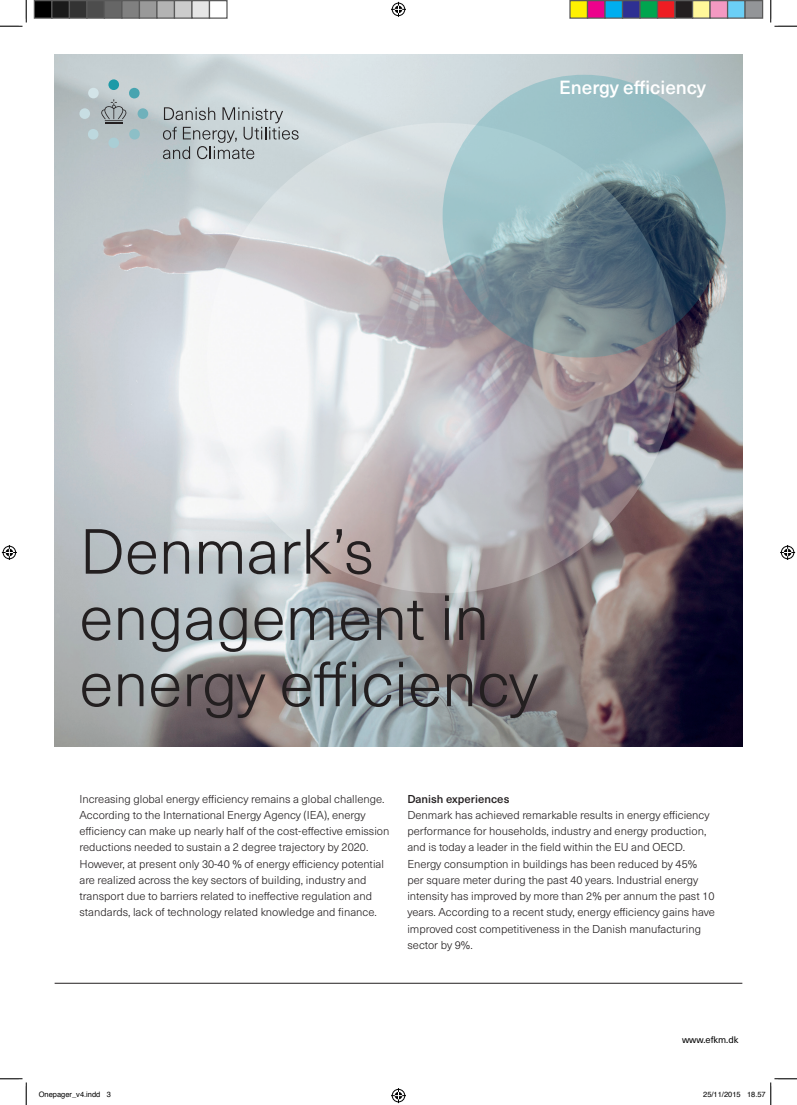
<style>
.page{position:relative;width:797px;height:1105px;background:#fff}
.page>*{position:absolute;margin:0;border:0;box-sizing:border-box;transform-origin:0 0}
.t1{font:300 62.5px/66.2px "Neue Haas Unica Pro";color:#231f20}
.t2{font:500 18.75px "Neue Haas Unica Pro";color:#fff}
.t3{font:300 11.25px/16.2px "Neue Haas Unica Pro";color:#231f20}
.t4{font:500 11.25px "Neue Haas Unica Pro";color:#231f20}
.t5{font:9.38px "Neue Haas Unica Pro";color:#000001}
.t6{font:7.5px "Helvetica";color:#000}
</style>
<div class="page">
<img style="left:55px;top:55px;width:687px;height:691px">
<svg style="left:207px;top:123px;width:471px;height:470px"></svg>
<svg style="left:442px;top:75px;width:283px;height:283px;background:#7e9ba3"></svg>
<hr style="left:55px;top:983px;width:687px;height:1px;background:#231f20">
<div style="left:108px;top:79px;width:11px;height:11px;background:#1d9aa7;border-radius:50%"></div>
<div style="left:108px;top:138px;width:11px;height:10px;background:#aaced5;border-radius:50%"></div>
<div style="left:138px;top:108px;width:10px;height:11px;background:#6fb1bb;border-radius:50%"></div>
<div style="left:79px;top:108px;width:11px;height:11px;background:#c8dee3;border-radius:50%"></div>
<svg style="left:87px;top:88px;width:53px;height:52px;background:#acbcbf"></svg>
<svg style="left:163px;top:107px;width:135px;height:52px;background:#b0b9bc"></svg>
<svg style="left:0;top:0;width:27px;height:27px"></svg>
<svg style="left:0;top:1078px;width:27px;height:27px"></svg>
<svg style="left:770px;top:0;width:27px;height:27px"></svg>
<svg style="left:391px;top:2px;width:15px;height:15px"></svg>
<svg style="left:391px;top:1088px;width:15px;height:15px"></svg>
<svg style="left:2px;top:545px;width:15px;height:15px"></svg>
<svg style="left:780px;top:545px;width:15px;height:15px"></svg>
<div style="left:34px;top:1px;width:18px;height:17px;background:#000"></div>
<div style="left:34px;top:0;width:18px;height:19px;border:1px solid #595959"></div>
<div style="left:52px;top:1px;width:17px;height:17px;background:#1a1a1a"></div>
<div style="left:51px;top:0;width:19px;height:19px;border:1px solid #595959"></div>
<div style="left:69px;top:1px;width:18px;height:17px;background:#333"></div>
<div style="left:69px;top:0;width:19px;height:19px;border:1px solid #595959"></div>
<div style="left:87px;top:1px;width:17px;height:17px;background:#4d4d4d"></div>
<div style="left:86px;top:0;width:19px;height:19px;border:1px solid #595959"></div>
<div style="left:104px;top:1px;width:18px;height:17px;background:#666"></div>
<div style="left:104px;top:0;width:18px;height:19px;border:1px solid #595959"></div>
<div style="left:122px;top:1px;width:17px;height:17px;background:#808080"></div>
<div style="left:121px;top:0;width:19px;height:19px;border:1px solid #595959"></div>
<div style="left:139px;top:1px;width:18px;height:17px;background:#999"></div>
<div style="left:139px;top:0;width:19px;height:19px;border:1px solid #595959"></div>
<div style="left:157px;top:1px;width:17px;height:17px;background:#b3b3b3"></div>
<div style="left:156px;top:0;width:19px;height:19px;border:1px solid #595959"></div>
<div style="left:174px;top:1px;width:18px;height:17px;background:#ccc"></div>
<div style="left:174px;top:0;width:18px;height:19px;border:1px solid #595959"></div>
<div style="left:192px;top:1px;width:17px;height:17px;background:#e6e6e6"></div>
<div style="left:191px;top:0;width:19px;height:19px;border:1px solid #595959"></div>
<div style="left:209px;top:0;width:19px;height:19px;border:1px solid #595959"></div>
<div style="left:570px;top:1px;width:17px;height:17px;background:#fff101"></div>
<div style="left:569px;top:0;width:19px;height:19px;border:1px solid #595959"></div>
<div style="left:587px;top:1px;width:18px;height:17px;background:#ed028c"></div>
<div style="left:587px;top:0;width:18px;height:19px;border:1px solid #595959"></div>
<div style="left:605px;top:1px;width:17px;height:17px;background:#00aeef"></div>
<div style="left:604px;top:0;width:19px;height:19px;border:1px solid #595959"></div>
<div style="left:622px;top:1px;width:18px;height:17px;background:#2e3092"></div>
<div style="left:622px;top:0;width:18px;height:19px;border:1px solid #595959"></div>
<div style="left:640px;top:1px;width:17px;height:17px;background:#00a54f"></div>
<div style="left:639px;top:0;width:19px;height:19px;border:1px solid #595959"></div>
<div style="left:657px;top:1px;width:18px;height:17px;background:#ee1d23"></div>
<div style="left:657px;top:0;width:18px;height:19px;border:1px solid #595959"></div>
<div style="left:675px;top:1px;width:17px;height:17px;background:#231f20"></div>
<div style="left:674px;top:0;width:19px;height:19px;border:1px solid #595959"></div>
<div style="left:692px;top:1px;width:18px;height:17px;background:#fff79a"></div>
<div style="left:692px;top:0;width:18px;height:19px;border:1px solid #595959"></div>
<div style="left:710px;top:1px;width:17px;height:17px;background:#f499c2"></div>
<div style="left:709px;top:0;width:19px;height:19px;border:1px solid #595959"></div>
<div style="left:727px;top:1px;width:18px;height:17px;background:#6bcff6"></div>
<div style="left:727px;top:0;width:18px;height:19px;border:1px solid #595959"></div>
<div style="left:745px;top:1px;width:17px;height:17px;background:#939598"></div>
<div style="left:744px;top:0;width:19px;height:19px;border:1px solid #595959"></div>
<svg style="left:770px;top:1078px;width:27px;height:27px"></svg>
<h2 class="t2" style="left:559px;top:76px;width:148px">Energy efficiency</h2>
<h1 class="t1" style="left:79px;top:520px;width:460px">Denmark’s engagement in energy efficiency</h1>
<p class="t3" style="left:79px;top:791px;width:311px">Increasing global energy efficiency remains a global challenge.<br>According to the International Energy Agency (IEA), energy efficiency can make up nearly half of the cost-effective emission reductions needed to sustain a 2 degree trajectory by 2020.<br>However, at present only 30-40 % of energy efficiency potential are realized across the key sectors of building, industry and transport due to barriers related to ineffective regulation and standards, lack of technology related knowledge and finance.</p>
<p class="t4" style="left:407px;top:792px;width:103px">Danish experiences</p>
<p class="t3" style="left:407px;top:807px;width:309px">Denmark has achieved remarkable results in energy efficiency performance for households, industry and energy production, and is today a leader in the field within the EU and OECD.<br>Energy consumption in buildings has been reduced by 45% per square meter during the past 40 years. Industrial energy intensity has improved by more than 2% per annum the past 10 years. According to a recent study, energy efficiency gains have improved cost competitiveness in the Danish manufacturing sector by 9%.</p>
<p class="t5" style="left:682px;top:1034px;width:58px">www.efkm.dk</p>
<p class="t6" style="left:39px;top:1089px;width:74px">Onepager_v4.indd 3</p>
<p class="t6" style="left:703px;top:1089px;width:64px">25/11/2015 18.57</p>
</div>
